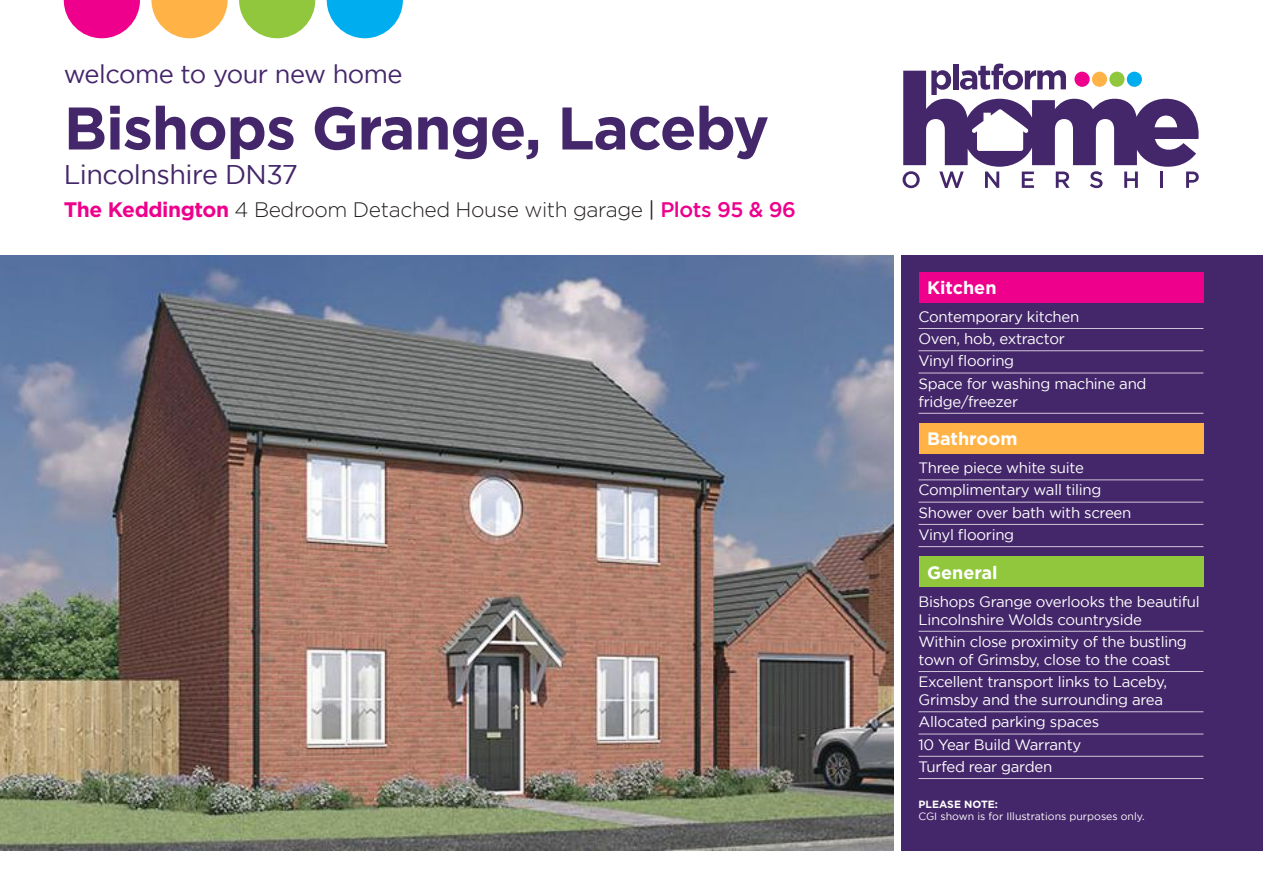
<style>
.page{position:relative;width:1263px;height:893px;background:#fff}
.page>*{position:absolute;margin:0;border:0;box-sizing:border-box;transform-origin:0 0}
.t1{font:700 60px "Gotham";letter-spacing:-.02em;color:#44266a}
.t2{font:27px "Gotham";letter-spacing:-.02em;color:#44266a}
.t3{font:25.5px "Gotham";letter-spacing:-.02em;color:#44266a}
.t4{font:300 21px "Gotham";letter-spacing:-.02em;color:#241f1f}
.t5{font:700 18px "Gotham";color:#fff}
.t6{font:15px/22.2px "Gotham";letter-spacing:-.02em;color:#fff}
.t7{font:10.5px "Gotham";color:#fff}
.t8{font:700 10.5px "Gotham";color:#fff}
.s1{font-weight:700;color:#ee008c}
.s2{font-weight:400}
.s3{font-weight:500;color:#ee008c}
</style>
<div class="page">
<div style="left:901px;top:255px;width:362px;height:595px;background:#44266a"></div>
<img style="left:0;top:255px;width:893px;height:595px">
<svg style="left:64px;top:0;width:76px;height:38px"></svg>
<svg style="left:151px;top:0;width:77px;height:38px"></svg>
<svg style="left:239px;top:0;width:76px;height:38px"></svg>
<svg style="left:327px;top:0;width:76px;height:38px"></svg>
<svg style="left:902px;top:64px;width:297px;height:124px"></svg>
<div style="left:1074px;top:72px;width:16px;height:15px;background:#ee008c;border-radius:50%"></div>
<div style="left:1092px;top:72px;width:15px;height:15px;background:#ffb346;border-radius:50%"></div>
<div style="left:1109px;top:72px;width:15px;height:15px;background:#90c73d;border-radius:50%"></div>
<div style="left:1127px;top:72px;width:15px;height:15px;background:#00aeef;border-radius:50%"></div>
<div style="left:918px;top:272px;width:285px;height:30px;background:#ee008c"></div>
<div style="left:918px;top:423px;width:285px;height:31px;background:#ffb346"></div>
<div style="left:918px;top:557px;width:285px;height:30px;background:#90c73d"></div>
<hr style="left:918px;top:328px;width:285px;height:1px;background:#d1c6d9">
<hr style="left:918px;top:350px;width:285px;height:1px;background:#d1c6d9">
<hr style="left:918px;top:373px;width:285px;height:1px;background:#d1c6d9">
<hr style="left:918px;top:413px;width:285px;height:1px;background:#d1c6d9">
<hr style="left:918px;top:479px;width:285px;height:1px;background:#d1c6d9">
<hr style="left:918px;top:502px;width:285px;height:1px;background:#d1c6d9">
<hr style="left:918px;top:524px;width:285px;height:1px;background:#d1c6d9">
<hr style="left:918px;top:546px;width:285px;height:1px;background:#d1c6d9">
<hr style="left:918px;top:631px;width:285px;height:1px;background:#d1c6d9">
<hr style="left:918px;top:671px;width:285px;height:1px;background:#d1c6d9">
<hr style="left:918px;top:711px;width:285px;height:1px;background:#d1c6d9">
<hr style="left:918px;top:734px;width:285px;height:1px;background:#d1c6d9">
<hr style="left:918px;top:756px;width:285px;height:1px;background:#d1c6d9">
<hr style="left:918px;top:778px;width:285px;height:1px;background:#d1c6d9">
<h3 class="t3" style="left:64px;top:60px;width:340px">welcome to your new home</h3>
<h1 class="t1" style="left:64px;top:94px;width:707px">Bishops Grange, Laceby</h1>
<h2 class="t2" style="left:64px;top:160px;width:236px">Lincolnshire DN37</h2>
<h3 class="t4" style="left:64px;top:198px;width:734px"><span class="s1">The Keddington</span> 4 Bedroom Detached House with garage <span class="s2">|</span> <span class="s3">Plots 95 &amp; 96</span></h3>
<p class="t5" style="left:927px;top:277px;width:71px">Kitchen</p>
<p class="t6" style="left:918px;top:305px;width:230px">Contemporary kitchen<br>Oven, hob, extractor<br>Vinyl flooring<br>Space for washing machine and</p>
<p class="t6" style="left:918px;top:390px;width:101px">fridge/freezer</p>
<p class="t5" style="left:927px;top:428px;width:92px">Bathroom</p>
<p class="t6" style="left:918px;top:456px;width:214px">Three piece white suite<br>Complimentary wall tiling<br>Shower over bath with screen<br>Vinyl flooring</p>
<p class="t5" style="left:927px;top:562px;width:72px">General</p>
<p class="t6" style="left:918px;top:592px;width:283px;line-height:18px">Bishops Grange overlooks the beautiful<br>Lincolnshire Wolds countryside</p>
<p class="t6" style="left:918px;top:632px;width:270px;line-height:18px">Within close proximity of the bustling town of Grimsby, close to the coast</p>
<p class="t6" style="left:918px;top:672px;width:250px;line-height:18px">Excellent transport links to Laceby,<br>Grimsby and the surrounding area</p>
<p class="t6" style="left:918px;top:711px;width:182px">Allocated parking spaces<br>10 Year Build Warranty<br>Turfed rear garden</p>
<p class="t8" style="left:918px;top:798px;width:81px">PLEASE NOTE:</p>
<p class="t7" style="left:918px;top:810px;width:228px">CGI shown is for Illustrations purposes only.</p>
</div>
